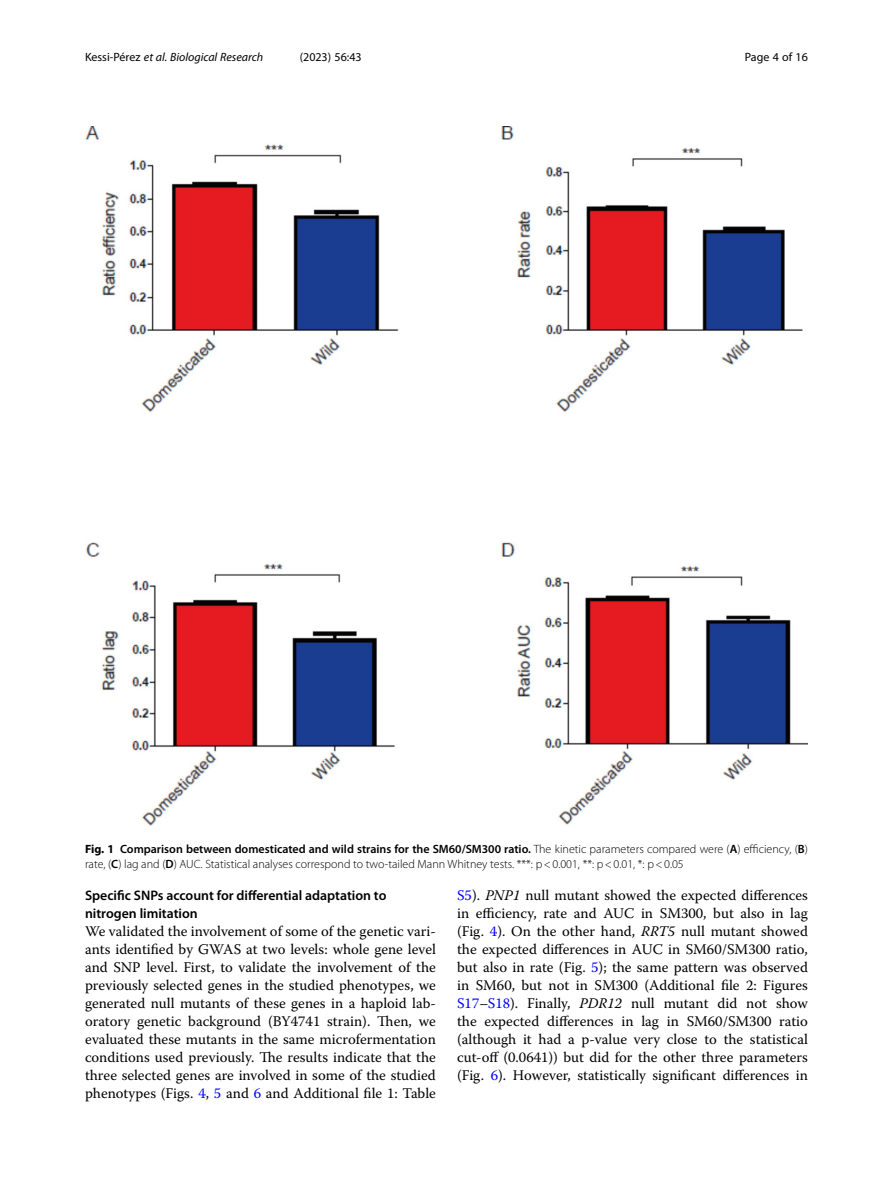
<style>
.page{position:relative;width:893px;height:1191px;background:#fff}
.page>*{position:absolute;margin:0;border:0;box-sizing:border-box;transform-origin:0 0}
.Body_Text{font:14.7px/18px "Warnock Pro";color:#000;text-align:justify}
.Head_2{font:600 13.8px/18px "Myriad Pro";color:#000}
.Figure_Caption{font:300 12px/15px "Myriad Pro";color:#000}
.t1{font:italic 12px "Myriad Pro";color:#000}
.t2{font:12px "Myriad Pro";color:#000}
.s1{font-style:normal}
.s2{font-weight:700}
.s3{font-weight:600}
.s4{color:#00f}
.s5{font-style:italic}
</style>
<div class="page">
<img style="left:85px;top:126px;width:723px;height:699px">
<p class="t1" style="left:85px;top:50px;width:180px"><span class="s1">Kessi-Pérez</span> et al. Biological Research</p>
<p class="t2" style="left:300px;top:50px;width:63px">(2023) 56:43</p>
<p class="t2" style="left:745px;top:50px;width:65px">Page 4 of 16</p>
<p class="Figure_Caption" style="left:85px;top:841px;width:724px"><span class="s2">Fig. 1</span> <span class="s3">Comparison between domesticated and wild strains for the SM60/SM300 ratio.</span> The kinetic parameters compared were (<span class="s3">A</span>) efficiency, (<span class="s3">B</span>) rate, (<span class="s3">C</span>) lag and (<span class="s3">D</span>) AUC. Statistical analyses correspond to two-tailed Mann Whitney tests. ***: p&lt;0.001, **: p&lt;0.01, *: p&lt;0.05</p>
<p class="Head_2" style="left:85px;top:886px;width:303px">Specific SNPs account for differential adaptation to nitrogen limitation</p>
<p class="Body_Text" style="left:85px;top:922px;width:352px">We validated the involvement of some of the genetic vari&shy;ants identified by GWAS at two levels: whole gene level and SNP level. First, to validate the involvement of the previously selected genes in the studied phenotypes, we generated null mutants of these genes in a haploid lab&shy;oratory genetic background (BY4741 strain). Then, we evaluated these mutants in the same microfermentation conditions used previously. The results indicate that the three selected genes are involved in some of the studied phenotypes (Figs. <span class="s4">4</span>, <span class="s4">5</span> and <span class="s4">6</span> and Additional file 1: Table</p>
<p class="Body_Text" style="left:457px;top:886px;width:352px"><span class="s4">S5</span>). <span class="s5">PNP1</span> null mutant showed the expected differences in efficiency, rate and AUC in SM300, but also in lag (Fig. <span class="s4">4</span>). On the other hand, <span class="s5">RRT5</span> null mutant showed the expected differences in AUC in SM60/SM300 ratio, but also in rate (Fig. <span class="s4">5</span>); the same pattern was observed in SM60, but not in SM300 (Additional file 2: Figures <span class="s4">S17</span>–<span class="s4">S18</span>). Finally, <span class="s5">PDR12</span> null mutant did not show the expected differences in lag in SM60/SM300 ratio (although it had a p-value very close to the statistical cut-off (0.0641)) but did for the other three parameters (Fig. <span class="s4">6</span>). However, statistically significant differences in</p>
</div>
